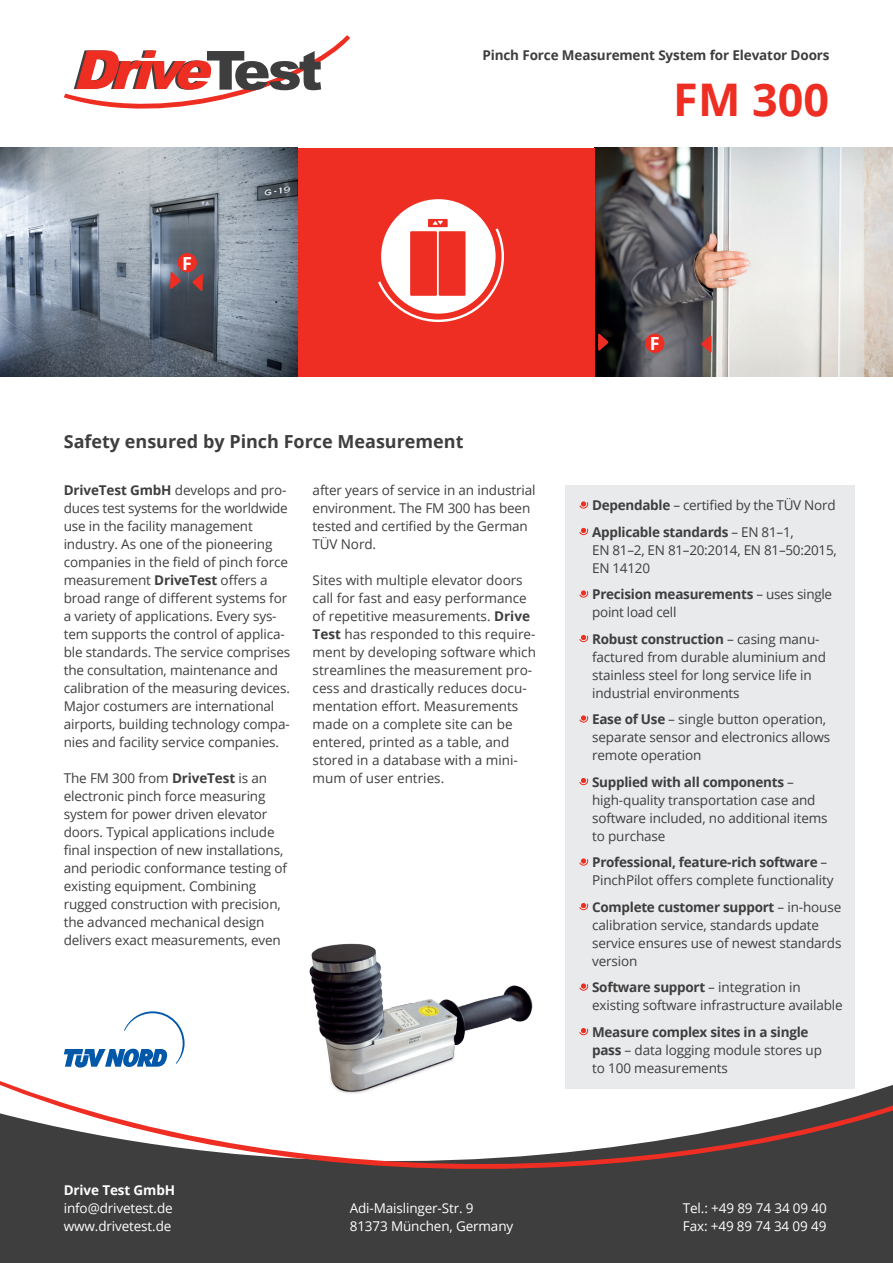
<style>
.page{position:relative;width:893px;height:1263px;background:#fff}
.page>*{position:absolute;margin:0;border:0;box-sizing:border-box;transform-origin:0 0}
.t1{font:700 45px "Open Sans";color:#ee2e22}
.t2{font:700 18px "Open Sans";color:#3e3e3f}
.t3{font:700 18px "Open Sans";color:#fff}
.t4{font:13.5px/18px "Open Sans";letter-spacing:-.01em;color:#3e3e3f}
.t5{font:13.5px/18px "Open Sans";letter-spacing:-.01em;color:#fff}
.t6{font:700 13.5px "Open Sans";letter-spacing:-.01em;color:#3e3e3f}
.t7{font:700 13.5px "Open Sans";letter-spacing:-.01em;color:#fff}
.s1{font-weight:700}
</style>
<div class="page">
<img style="left:595px;top:148px;width:298px;height:228px">
<svg style="left:598px;top:333px;width:10px;height:18px"></svg>
<svg style="left:701px;top:335px;width:11px;height:18px"></svg>
<div style="left:645px;top:334px;width:19px;height:19px;background:#ee2e22;border-radius:50%"></div>
<img style="left:309px;top:943px;width:222px;height:56px">
<svg style="left:0;top:999px;width:893px;height:264px;background:#5d5d5e"></svg>
<svg style="left:0;top:1040px;width:893px;height:139px"></svg>
<svg style="left:64px;top:35px;width:286px;height:74px"></svg>
<div style="left:298px;top:148px;width:297px;height:228px;background:#ee2e22"></div>
<div style="left:566px;top:485px;width:289px;height:604px;background:#e9eaeb"></div>
<svg style="left:579px;top:501px;width:9px;height:8px"></svg>
<svg style="left:579px;top:528px;width:9px;height:7px"></svg>
<svg style="left:579px;top:590px;width:9px;height:8px"></svg>
<svg style="left:579px;top:635px;width:9px;height:7px"></svg>
<svg style="left:579px;top:715px;width:9px;height:8px"></svg>
<svg style="left:579px;top:778px;width:9px;height:7px"></svg>
<svg style="left:579px;top:858px;width:9px;height:8px"></svg>
<svg style="left:579px;top:903px;width:9px;height:7px"></svg>
<svg style="left:579px;top:983px;width:9px;height:8px"></svg>
<svg style="left:579px;top:1028px;width:9px;height:7px"></svg>
<svg style="left:64px;top:1011px;width:121px;height:56px"></svg>
<div style="left:381px;top:199px;width:115px;height:115px;background:#fff;border-radius:50%"></div>
<svg style="left:428px;top:219px;width:20px;height:8px"></svg>
<svg style="left:378px;top:221px;width:126px;height:102px"></svg>
<img style="left:0;top:148px;width:298px;height:228px">
<svg style="left:170px;top:272px;width:11px;height:18px"></svg>
<svg style="left:192px;top:273px;width:11px;height:18px"></svg>
<div style="left:178px;top:253px;width:19px;height:19px;background:#ee2e22;border-radius:50%"></div>
<p class="t6" style="left:482px;top:45px;width:349px">Pinch Force Measurement System for Elevator Doors</p>
<h2 class="t3" style="left:182px;top:250px;width:11px">F</h2>
<h2 class="t2" style="left:64px;top:428px;width:401px">Safety ensured by Pinch Force Measurement</h2>
<p class="t4" style="left:64px;top:481px;width:228px"><span class="s1">DriveTest GmbH</span> develops and pro&shy;duces test systems for the worldwide use in the facility management industry. As one of the pioneering companies in the field of pinch force measurement <span class="s1">DriveTest</span> offers a broad range of different systems for a variety of applications. Every sys&shy;tem supports the control of applica&shy;ble standards. The service comprises the consultation, maintenance and calibration of the measuring devices.<br>Major costumers are international airports, building technology compa&shy;nies and facility service companies.</p>
<p class="t4" style="left:64px;top:769px;width:225px">The FM 300 from <span class="s1">DriveTest</span> is an electronic pinch force measuring system for power driven elevator doors. Typical applications include final inspection of new installations, and periodic conformance testing of existing equipment. Combining rugged construction with precision, the advanced mechanical design delivers exact measurements, even</p>
<p class="t4" style="left:313px;top:481px;width:224px">after years of service in an industrial environment. The FM 300 has been tested and certified by the German<br>TÜV Nord.</p>
<p class="t4" style="left:313px;top:571px;width:225px">Sites with multiple elevator doors call for fast and easy performance of repetitive measurements. <span class="s1">Drive<br>Test</span> has responded to this require&shy;ment by developing software which streamlines the measurement pro&shy;cess and drastically reduces docu&shy;mentation effort. Measurements made on a complete site can be entered, printed as a table, and stored in a database with a mini&shy;mum of user entries.</p>
<h1 class="t1" style="left:673px;top:68px;width:157px">FM 300</h1>
<h2 class="t3" style="left:650px;top:331px;width:11px">F</h2>
<p class="t4" style="left:592px;top:491px;width:245px;line-height:26.5px"><span class="s1">Dependable</span> – certified by the TÜV Nord<br><span class="s1">Applicable standards</span> – EN 81–1,</p>
<p class="t4" style="left:592px;top:540px;width:246px">EN 81–2, EN 81–20:2014, EN 81–50:2015,<br>EN 14120</p>
<p class="t4" style="left:592px;top:585px;width:242px"><span class="s1">Precision measurements</span> – uses single point load cell</p>
<p class="t4" style="left:592px;top:629px;width:235px"><span class="s1">Robust construction</span> – casing manu&shy;factured from durable aluminium and stainless steel for long service life in industrial environments</p>
<p class="t4" style="left:592px;top:710px;width:240px"><span class="s1">Ease of Use</span> – single button operation, separate sensor and electronics allows remote operation</p>
<p class="t4" style="left:592px;top:772px;width:237px"><span class="s1">Supplied with all components</span> – high-quality transportation case and software included, no additional items to purchase</p>
<p class="t4" style="left:592px;top:853px;width:243px"><span class="s1">Professional, feature-rich software</span> –<br>PinchPilot offers complete functionality</p>
<p class="t4" style="left:592px;top:897px;width:251px"><span class="s1">Complete customer support</span> – in-house calibration service, standards update service ensures use of newest standards version</p>
<p class="t4" style="left:592px;top:978px;width:252px"><span class="s1">Software support</span> – integration in existing software infrastructure available</p>
<p class="t4" style="left:592px;top:1022px;width:231px"><span class="s1">Measure complex sites in a single pass</span> – data logging module stores up to 100 measurements</p>
<p class="t7" style="left:64px;top:1180px;width:113px">Drive Test GmbH</p>
<p class="t5" style="left:64px;top:1198px;width:110px">info@drivetest.de www.drivetest.de</p>
<p class="t5" style="left:350px;top:1198px;width:165px">Adi-Maislinger-Str. 9<br>81373 München, Germany</p>
<p class="t5" style="left:683px;top:1198px;width:145px">Tel.: +49 89 74 34 09 40<br>Fax: +49 89 74 34 09 49</p>
</div>
